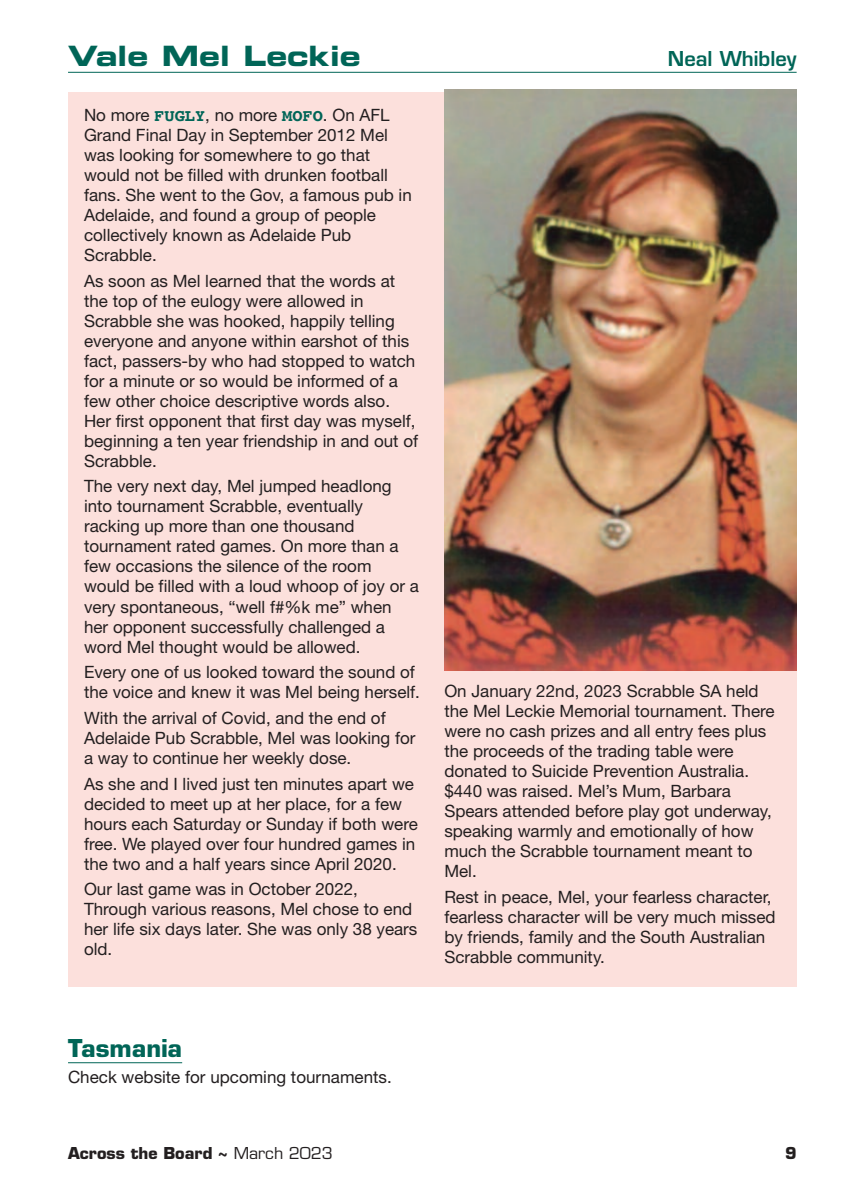
<style>
.page{position:relative;width:842px;height:1191px;background:#fff}
.page>*{position:absolute;margin:0;border:0;box-sizing:border-box;transform-origin:0 0}
.t1{font:28px "Eurostile Bold Extended Two";color:#006557}
.t2{font:700 24px "Eurostile";color:#006557}
.t3{font:600 20px "Eurostile";color:#006557}
.t4{font:17px/20px "Helvetica Neue";color:#231f20}
.t5{font:700 16px "Eurostile";color:#231f20}
.s1{font-family:"Courier";font-weight:700;color:#006557}
.s2{font-weight:400}
</style>
<div class="page">
<div style="left:68px;top:92px;width:729px;height:894px;background:#fce0dc"></div>
<img style="left:444px;top:90px;width:353px;height:580px">
<hr style="left:68px;top:72px;width:729px;height:1px;background:#006557">
<hr style="left:68px;top:1062px;width:114px;height:1px;background:#006557">
<h1 class="t1" style="left:68px;top:46px;width:294px">Vale Mel Leckie</h1>
<p class="t3" style="left:668px;top:51px;width:130px">Neal Whibley</p>
<p class="t4" style="left:84px;top:107px;width:329px">No more <span class="s1">FUGLY</span>, no more <span class="s1">MOFO</span>. On AFL Grand Final Day in September 2012 Mel was looking for somewhere to go that would not be filled with drunken football fans. She went to the Gov, a famous pub in Adelaide, and found a group of people collectively known as Adelaide Pub Scrabble.</p>
<p class="t4" style="left:84px;top:272px;width:336px">As soon as Mel learned that the words at the top of the eulogy were allowed in Scrabble she was hooked, happily telling everyone and anyone within earshot of this fact, passers-by who had stopped to watch for a minute or so would be informed of a few other choice descriptive words also.<br>Her first opponent that first day was myself, beginning a ten year friendship in and out of Scrabble.</p>
<p class="t4" style="left:84px;top:478px;width:336px">The very next day, Mel jumped headlong into tournament Scrabble, eventually racking up more than one thousand tournament rated games. On more than a few occasions the silence of the room would be filled with a loud whoop of joy or a very spontaneous, “well f#%k me” when her opponent successfully challenged a word Mel thought would be allowed.</p>
<p class="t4" style="left:84px;top:664px;width:337px">Every one of us looked toward the sound of the voice and knew it was Mel being herself.</p>
<p class="t4" style="left:84px;top:709px;width:333px">With the arrival of Covid, and the end of<br>Adelaide Pub Scrabble, Mel was looking for a way to continue her weekly dose.</p>
<p class="t4" style="left:84px;top:775px;width:335px">As she and I lived just ten minutes apart we decided to meet up at her place, for a few hours each Saturday or Sunday if both were free. We played over four hundred games in the two and a half years since April 2020.</p>
<p class="t4" style="left:84px;top:881px;width:335px">Our last game was in October 2022,<br>Through various reasons, Mel chose to end her life six days later. She was only 38 years old.</p>
<p class="t4" style="left:444px;top:682px;width:332px">On January 22nd, 2023 Scrabble SA held the Mel Leckie Memorial tournament. There were no cash prizes and all entry fees plus the proceeds of the trading table were donated to Suicide Prevention Australia. $440 was raised. Mel’s Mum, Barbara Spears attended before play got underway, speaking warmly and emotionally of how much the Scrabble tournament meant to Mel.</p>
<p class="t4" style="left:444px;top:888px;width:333px">Rest in peace, Mel, your fearless character, fearless character will be very much missed by friends, family and the South Australian Scrabble community.</p>
<h2 class="t2" style="left:68px;top:1039px;width:116px">Tasmania</h2>
<p class="t4" style="left:68px;top:1068px;width:325px">Check website for upcoming tournaments.</p>
<p class="t5" style="left:68px;top:1147px;width:266px">Across the Board ~ <span class="s2">March 2023</span></p>
<p class="t5" style="left:785px;top:1147px;width:13px">9</p>
</div>
